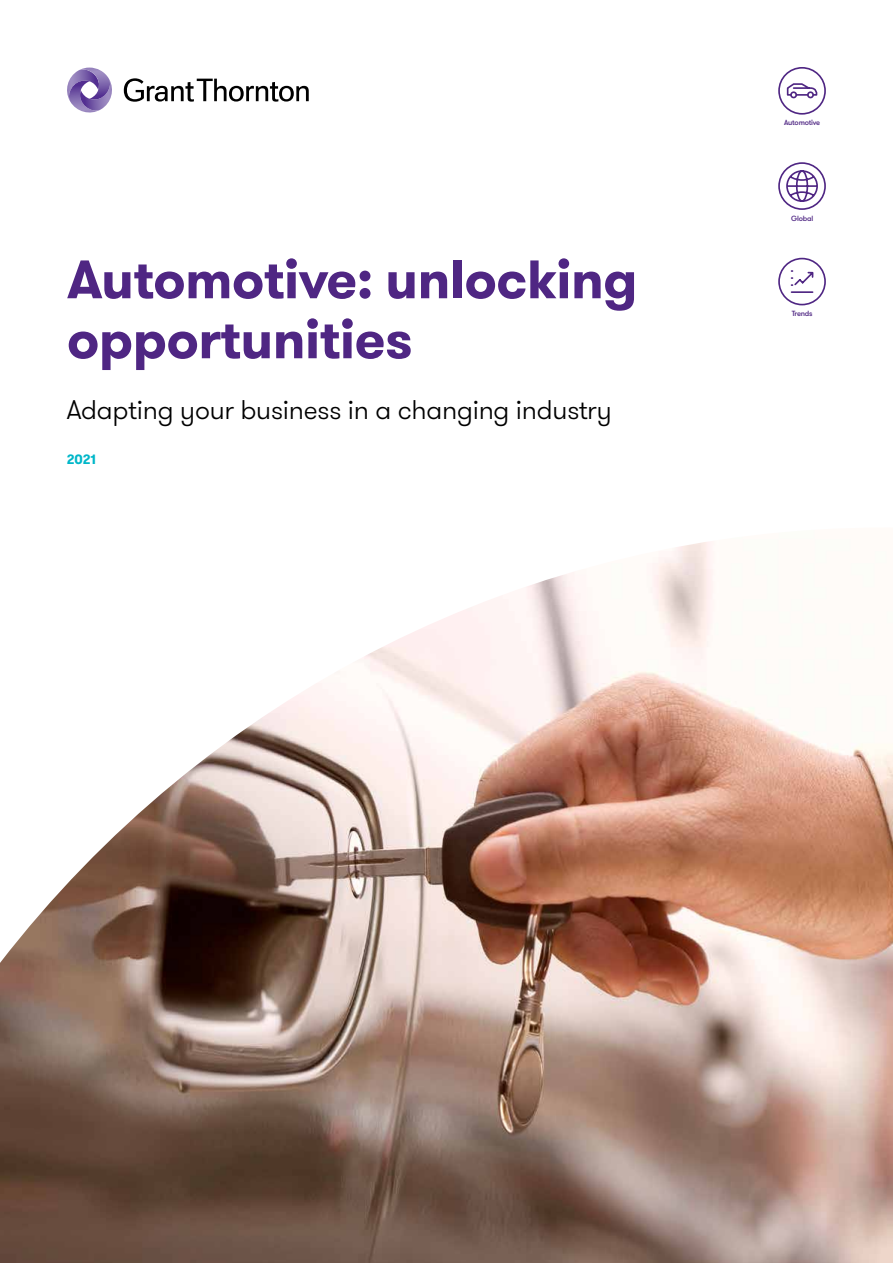
<style>
.page{position:relative;width:893px;height:1263px;background:#fff}
.page>*{position:absolute;margin:0;border:0;box-sizing:border-box;transform-origin:0 0}
.t1{font:700 54px/60px "GT Walsheim Pro";letter-spacing:-.01em;color:#4f2683}
.t2{font:300 27px "GT Walsheim Pro";letter-spacing:-.01em;color:#000}
.t3{font:700 13.5px "GT Walsheim Pro";color:#00b7c9}
.t4{font:500 7.5px "GT Walsheim Pro";letter-spacing:-.03em;color:#4f2683}
</style>
<div class="page">
<img style="left:0;top:542px;width:893px;height:721px">
<svg style="left:124px;top:78px;width:185px;height:24px"></svg>
<svg style="left:67px;top:67px;width:45px;height:46px"></svg>
<svg style="left:778px;top:67px;width:48px;height:48px"></svg>
<svg style="left:778px;top:162px;width:48px;height:48px"></svg>
<svg style="left:778px;top:258px;width:48px;height:47px"></svg>
<h1 class="t1" style="left:67px;top:250px;width:572px">Automotive: unlocking opportunities</h1>
<p class="t2" style="left:67px;top:393px;width:546px">Adapting your business in a changing industry</p>
<p class="t3" style="left:67px;top:450px;width:30px">2021</p>
<p class="t4" style="left:784px;top:117px;width:37px">Automotive</p>
<p class="t4" style="left:791px;top:213px;width:24px">Global</p>
<p class="t4" style="left:792px;top:309px;width:22px">Trends</p>
</div>
